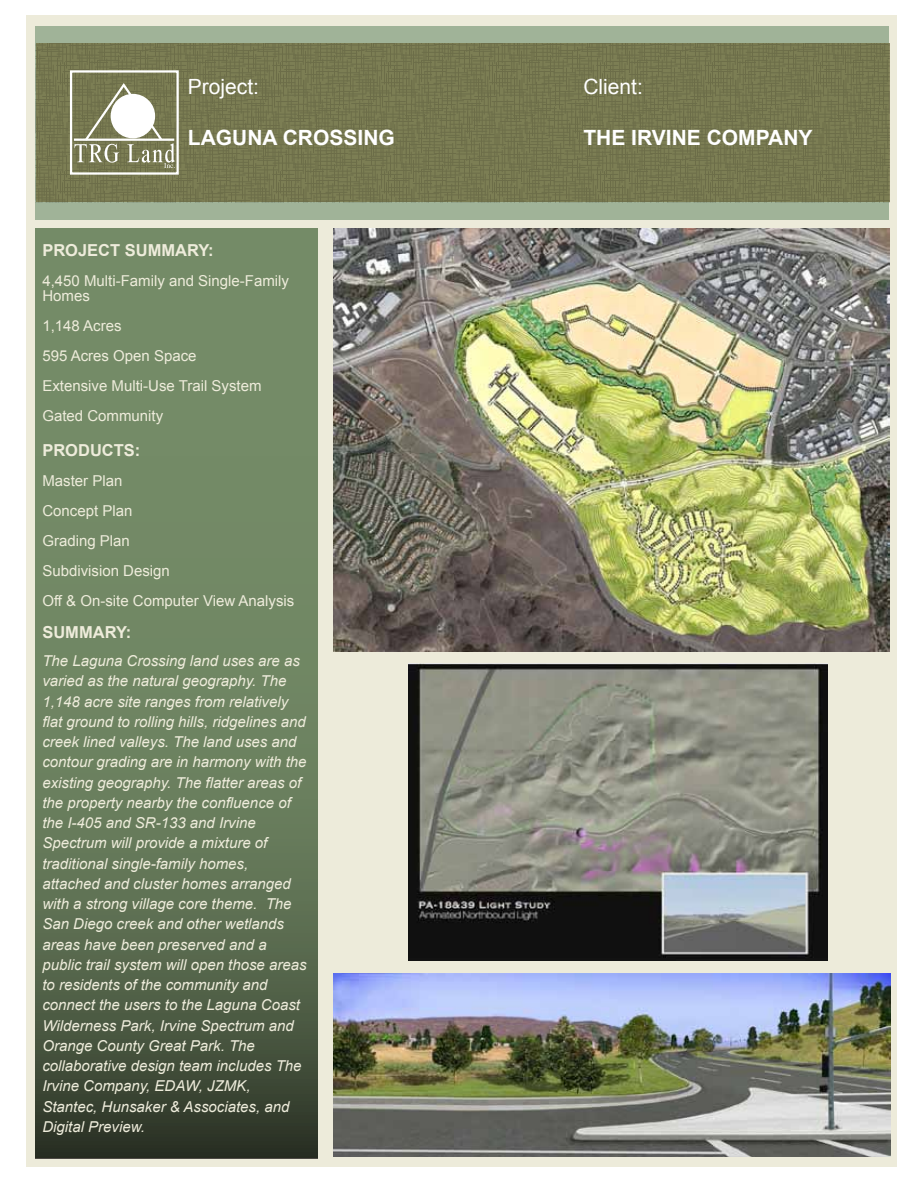
<style>
.page{position:relative;width:918px;height:1188px;background:#fff}
.page>*{position:absolute;margin:0;border:0;box-sizing:border-box;transform-origin:0 0}
.t1{font:700 21px "Arial";color:#fff}
.t2{font:21px "Arial";color:#fff}
.t3{font:700 16.5px "Arial";color:#eeecdb}
.t4{font:italic 15px/20.2px "Arial";color:#eeecdb}
.t5{font:15px/30px "Arial";color:#eeecdb}
</style>
<div class="page">
<div style="left:26px;top:15px;width:871px;height:1152px;background:#edebda"></div>
<svg style="left:35px;top:230px;width:282px;height:929px;background:#647859"></svg>
<div style="left:35px;top:26px;width:854px;height:194px;background:#a0b398"></div>
<div style="left:36px;top:43px;width:853px;height:159px;background:#74764f"></div>
<div style="left:70px;top:70px;width:109px;height:105px;border:2px solid #fff"></div>
<svg style="left:74px;top:83px;width:101px;height:85px"></svg>
<div style="left:111px;top:95px;width:43px;height:43px;background:#fff;border-radius:50%"></div>
<div style="left:111px;top:94px;width:44px;height:44px;border:2px solid #fff;border-radius:50%"></div>
<hr style="left:74px;top:139px;width:100px;height:2px;background:#fff">
<img style="left:333px;top:974px;width:558px;height:183px">
<img style="left:333px;top:229px;width:556px;height:422px">
<img style="left:409px;top:663px;width:419px;height:297px">
<h1 class="t2" style="left:188px;top:73px;width:73px">Project:</h1>
<h1 class="t1" style="left:188px;top:123px;width:208px">LAGUNA CROSSING</h1>
<p class="t3" style="left:42px;top:239px;width:173px">PROJECT SUMMARY:</p>
<p class="t5" style="left:42px;top:274px;width:248px;line-height:15px">4,450 Multi-Family and Single-Family<br>Homes</p>
<p class="t5" style="left:42px;top:311px;width:221px">1,148 Acres<br>595 Acres Open Space<br>Extensive Multi-Use Trail System<br>Gated Community</p>
<p class="t3" style="left:42px;top:439px;width:100px">PRODUCTS:</p>
<p class="t5" style="left:42px;top:466px;width:254px">Master Plan<br>Concept Plan<br>Grading Plan<br>Subdivision Design<br>Off &amp; On-site Computer View Analysis</p>
<p class="t3" style="left:42px;top:621px;width:90px">SUMMARY:</p>
<p class="t4" style="left:42px;top:651px;width:266px">The Laguna Crossing land uses are as varied as the natural geography. The 1,148 acre site ranges from relatively flat ground to rolling hills, ridgelines and creek lined valleys. The land uses and contour grading are in harmony with the existing geography. The flatter areas of the property nearby the confluence of the I-405 and SR-133 and Irvine Spectrum will provide a mixture of traditional single-family homes, attached and cluster homes arranged with a strong village core theme. The San Diego creek and other wetlands areas have been preserved and a public trail system will open those areas to residents of the community and connect the users to the Laguna Coast Wilderness Park, Irvine Spectrum and Orange County Great Park. The collaborative design team includes The Irvine Company, EDAW, JZMK, Stantec, Hunsaker &amp; Associates, and Digital Preview.</p>
<h1 class="t2" style="left:583px;top:73px;width:61px">Client:</h1>
<h1 class="t1" style="left:583px;top:123px;width:231px">THE IRVINE COMPANY</h1>
</div>
